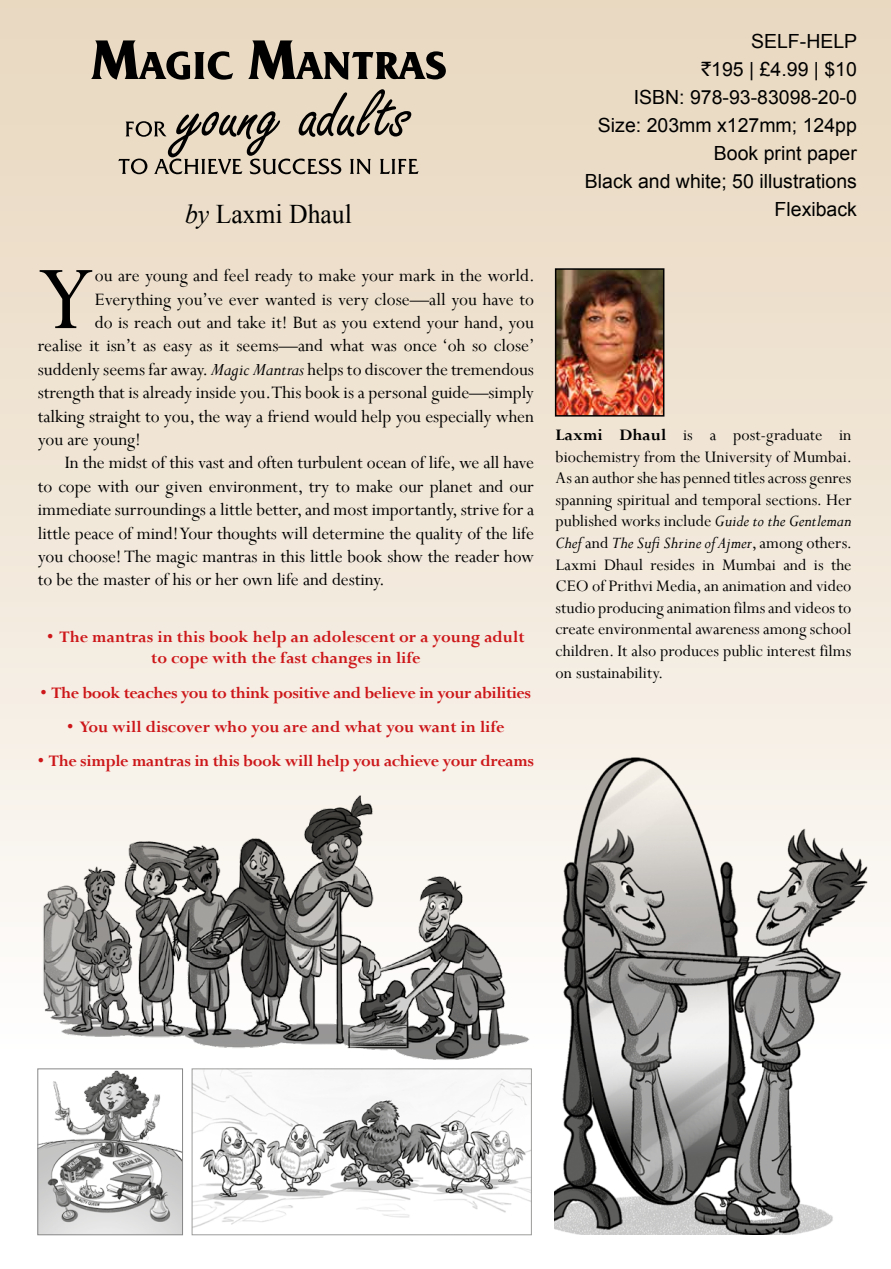
<style>
.page{position:relative;width:891px;height:1269px;background:#fff}
.page>*{position:absolute;margin:0;border:0;box-sizing:border-box;transform-origin:0 0}
.t1{font:101.25px "Perpetua";color:#000}
.t2{font:27px "Times New Roman";color:#000;scale:.95 1}
.t3{font:19.5px "Perpetua";letter-spacing:-.005em;color:#000}
.t4{font:19.5px/27.9px "Arial";color:#000;text-align:right}
.t5{font:18px/21.6px "Perpetua";color:#000;text-align:justify}
.t6{font:700 18px/21.6px "Perpetua";color:#cd171a;text-align:center}
.t7{font:700 18px "Perpetua";letter-spacing:-.02em;color:#cd171a}
.s1{font-style:italic}
.s2{font-family:"Rupee Foradian"}
.s3{font-weight:700}
</style>
<div class="page">
<div style="left:0;top:0;width:891px;height:1269px;background:linear-gradient(to bottom,#e8d6bd,#fff)"></div>
<svg style="left:91px;top:40px;width:355px;height:40px;background:#8e8577"></svg>
<svg style="left:118px;top:89px;width:301px;height:85px;background:#c2b6a3"></svg>
<img style="left:558px;top:271px;width:103px;height:143px">
<div style="left:555px;top:268px;width:109px;height:149px;border:2px solid #000"></div>
<img style="left:554px;top:730px;width:316px;height:505px">
<img style="left:194px;top:1071px;width:336px;height:162px">
<div style="left:192px;top:1069px;width:340px;height:166px;border:1px solid #9d9d9c"></div>
<img style="left:38px;top:791px;width:493px;height:273px">
<img style="left:40px;top:1071px;width:141px;height:162px">
<div style="left:38px;top:1069px;width:145px;height:166px;border:1px solid #878787"></div>
<h2 class="t2" style="left:185px;top:196px;width:177px"><span class="s1">by</span> Laxmi Dhaul</h2>
<h1 class="t1" style="left:38px;top:235px;width:58px">Y</h1>
<p class="t3" style="left:95px;top:263px;width:442px">ou are young and feel ready to make your mark in the world.</p>
<p class="t3" style="left:95px;top:287px;width:441px">Everything you’ve ever wanted is very close—all you have to</p>
<p class="t3" style="left:95px;top:310px;width:441px">do is reach out and take it! But as you extend your hand, you</p>
<p class="t3" style="left:38px;top:334px;width:499px">realise it isn’t as easy as it seems—and what was once ‘oh so close’</p>
<p class="t3" style="left:38px;top:357px;width:498px">suddenly seems far away. <span class="s1">Magic Mantras</span> helps to discover the tremendous</p>
<p class="t3" style="left:38px;top:380px;width:498px">strength that is already inside you. This book is a personal guide—simply</p>
<p class="t3" style="left:38px;top:404px;width:498px">talking straight to you, the way a friend would help you especially when</p>
<p class="t3" style="left:38px;top:427px;width:105px">you are young!</p>
<p class="t3" style="left:65px;top:451px;width:471px">In the midst of this vast and often turbulent ocean of life, we all have</p>
<p class="t3" style="left:38px;top:474px;width:498px">to cope with our given environment, try to make our planet and our</p>
<p class="t3" style="left:38px;top:497px;width:498px">immediate surroundings a little better, and most importantly, strive for a</p>
<p class="t3" style="left:38px;top:521px;width:498px">little peace of mind! Your thoughts will determine the quality of the life</p>
<p class="t3" style="left:38px;top:544px;width:498px">you choose! The magic mantras in this little book show the reader how</p>
<p class="t3" style="left:38px;top:568px;width:349px">to be the master of his or her own life and destiny.</p>
<p class="t6" style="left:47px;top:625px;width:479px">• The mantras in this book help an adolescent or a young adult to cope with the fast changes in life</p>
<p class="t7" style="left:41px;top:681px;width:492px">• The book teaches you to think positive and believe in your abilities</p>
<p class="t6" style="left:67px;top:716px;width:439px">• You will discover who you are and what you want in life</p>
<p class="t7" style="left:38px;top:750px;width:498px">• The simple mantras in this book will help you achieve your dreams</p>
<p class="t4" style="left:585px;top:28px;width:274px">SELF-HELP<br><span class="s2">`</span>195 | £4.99 | $10<br>ISBN: 978-93-83098-20-0<br>Size: 203mm x127mm; 124pp<br>Book print paper<br>Black and white; 50 illustrations<br>Flexiback</p>
<p class="t5" style="left:556px;top:424px;width:298px"><span class="s3">Laxmi Dhaul</span> is a post-graduate in biochemistry from the University of Mumbai.<br>As an author she has penned titles across genres spanning spiritual and temporal sections. Her published works include <span class="s1">Guide to the Gentleman Chef</span> and <span class="s1">The Sufi Shrine of Ajmer</span>, among others.<br>Laxmi Dhaul resides in Mumbai and is the CEO of Prithvi Media, an animation and video studio producing animation films and videos to create environmental awareness among school children. It also produces public interest films on sustainability.</p>
</div>
